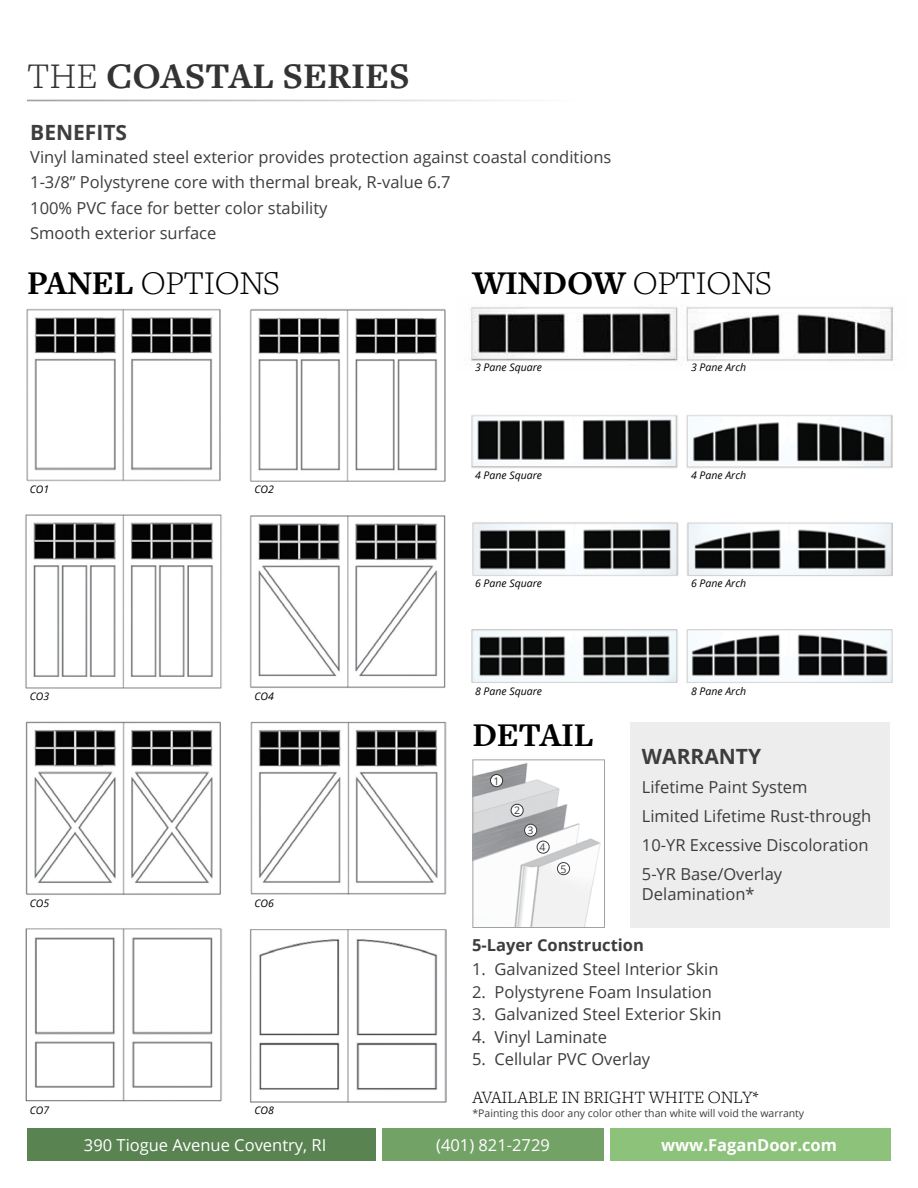
<style>
.page{position:relative;width:918px;height:1188px;background:#fff}
.page>*{position:absolute;margin:0;border:0;box-sizing:border-box;transform-origin:0 0}
.t1{font:700 37.5px "Freight Text Pro";color:#333}
.t2{font:300 34.5px "Freight Text Pro";letter-spacing:-.01em;color:#000}
.t3{font:700 34.5px "Freight Text Pro";letter-spacing:-.01em;color:#000}
.t4{font:700 21px "Open Sans";color:#3d3d3d}
.t5{font:300 18px "Freight Text Pro";letter-spacing:-.01em;color:#000}
.t6{font:16.5px/25.5px "Open Sans";color:#3d3d3d}
.t7{font:16.5px "Open Sans";color:#fff}
.t8{font:700 16.5px "Open Sans";color:#3d3d3d}
.t9{font:700 16.5px "Open Sans";color:#fff}
.t10{font:italic 10.5px "Open Sans";color:#000}
.t11{font:10.5px "Open Sans";color:#3d3d3d}
.s1{font-weight:300}
.s2{font-weight:700}
</style>
<div class="page">
<div style="left:631px;top:722px;width:259px;height:206px;background:#ededee"></div>
<div style="left:610px;top:1128px;width:280px;height:33px;background:#8cc27a"></div>
<div style="left:382px;top:1128px;width:222px;height:33px;background:#73a266"></div>
<div style="left:27px;top:1128px;width:349px;height:33px;background:#5a8352"></div>
<img style="left:471px;top:306px;width:423px;height:56px">
<hr style="left:27px;top:100px;width:551px;height:1px;background:#a2a1a1">
<img style="left:471px;top:629px;width:422px;height:54px">
<img style="left:472px;top:522px;width:421px;height:54px">
<img style="left:471px;top:415px;width:422px;height:53px">
<img style="left:474px;top:763px;width:127px;height:163px">
<div style="left:472px;top:759px;width:133px;height:169px;border:1px solid #a2a1a1"></div>
<img style="left:26px;top:308px;width:195px;height:173px">
<img style="left:249px;top:309px;width:197px;height:172px">
<img style="left:25px;top:514px;width:197px;height:174px">
<img style="left:249px;top:515px;width:197px;height:173px">
<img style="left:25px;top:721px;width:196px;height:174px">
<img style="left:250px;top:721px;width:197px;height:174px">
<img style="left:25px;top:928px;width:197px;height:174px">
<img style="left:250px;top:929px;width:197px;height:173px">
<div style="left:491px;top:775px;width:12px;height:12px;background:#fff;border-radius:50%"></div>
<div style="left:490px;top:774px;width:13px;height:13px;border:1px solid #333;border-radius:50%"></div>
<div style="left:511px;top:804px;width:12px;height:12px;background:#fff;border-radius:50%"></div>
<div style="left:511px;top:804px;width:12px;height:13px;border:1px solid #333;border-radius:50%"></div>
<div style="left:525px;top:824px;width:12px;height:12px;background:#fff;border-radius:50%"></div>
<div style="left:524px;top:824px;width:13px;height:13px;border:1px solid #3d3d3d;border-radius:50%"></div>
<div style="left:537px;top:841px;width:12px;height:12px;background:#fff;border-radius:50%"></div>
<div style="left:537px;top:841px;width:12px;height:12px;border:1px solid #3d3d3d;border-radius:50%"></div>
<div style="left:557px;top:863px;width:13px;height:12px;background:#fff;border-radius:50%"></div>
<div style="left:557px;top:862px;width:13px;height:13px;border:1px solid #3d3d3d;border-radius:50%"></div>
<h1 class="t1" style="left:27px;top:51px;width:384px"><span class="s1">THE</span> COASTAL SERIES</h1>
<p class="t4" style="left:30px;top:118px;width:98px">BENEFITS</p>
<p class="t6" style="left:30px;top:143px;width:583px">Vinyl laminated steel exterior provides protection against coastal conditions 1-3/8” Polystyrene core with thermal break, R-value 6.7<br>100% PVC face for better color stability<br>Smooth exterior surface</p>
<h2 class="t2" style="left:27px;top:261px;width:254px"><span class="s2">PANEL</span> OPTIONS</h2>
<p class="t10" style="left:30px;top:482px;width:21px">CO1</p>
<p class="t10" style="left:254px;top:482px;width:21px">CO2</p>
<p class="t10" style="left:30px;top:689px;width:21px">CO3</p>
<p class="t10" style="left:254px;top:689px;width:21px">CO4</p>
<p class="t10" style="left:30px;top:896px;width:21px">CO5</p>
<p class="t10" style="left:254px;top:896px;width:21px">CO6</p>
<p class="t10" style="left:30px;top:1103px;width:21px">CO7</p>
<p class="t10" style="left:254px;top:1103px;width:21px">CO8</p>
<h2 class="t2" style="left:472px;top:261px;width:300px"><span class="s2">WINDOW</span> OPTIONS</h2>
<p class="t10" style="left:475px;top:360px;width:69px">3 Pane Square</p>
<p class="t10" style="left:691px;top:360px;width:57px">3 Pane Arch</p>
<p class="t10" style="left:475px;top:468px;width:69px">4 Pane Square</p>
<p class="t10" style="left:691px;top:468px;width:57px">4 Pane Arch</p>
<p class="t10" style="left:475px;top:576px;width:69px">6 Pane Square</p>
<p class="t10" style="left:691px;top:576px;width:57px">6 Pane Arch</p>
<p class="t10" style="left:475px;top:684px;width:69px">8 Pane Square</p>
<p class="t10" style="left:691px;top:684px;width:57px">8 Pane Arch</p>
<h2 class="t3" style="left:472px;top:712px;width:123px">DETAIL</h2>
<p class="t4" style="left:642px;top:741px;width:121px">WARRANTY</p>
<p class="t6" style="left:642px;top:772px;width:231px;line-height:29px">Lifetime Paint System<br>Limited Lifetime Rust-through<br>10-YR Excessive Discoloration<br>5-YR Base/Overlay</p>
<p class="t6" style="left:642px;top:880px;width:114px">Delamination*</p>
<p class="t8" style="left:472px;top:934px;width:173px">5-Layer Construction</p>
<p class="t6" style="left:472px;top:956px;width:248px">1. Galvanized Steel Interior Skin</p>
<p class="t6" style="left:472px;top:979px;width:241px">2. Polystyrene Foam Insulation</p>
<p class="t6" style="left:472px;top:1001px;width:251px">3. Galvanized Steel Exterior Skin</p>
<p class="t6" style="left:472px;top:1024px;width:136px">4. Vinyl Laminate</p>
<p class="t6" style="left:472px;top:1046px;width:180px">5. Cellular PVC Overlay</p>
<p class="t11" style="left:494px;top:774px;width:8px">1</p>
<p class="t11" style="left:514px;top:803px;width:8px">2</p>
<p class="t11" style="left:528px;top:823px;width:8px">3</p>
<p class="t11" style="left:540px;top:840px;width:8px">4</p>
<p class="t11" style="left:561px;top:862px;width:8px">5</p>
<p class="t5" style="left:472px;top:1086px;width:288px">AVAILABLE IN BRIGHT WHITE ONLY*</p>
<p class="t11" style="left:472px;top:1106px;width:333px">*Painting this door any color other than white will void the warranty</p>
<p class="t7" style="left:84px;top:1134px;width:244px">390 Tiogue Avenue Coventry, RI</p>
<p class="t7" style="left:436px;top:1134px;width:115px">(401) 821-2729</p>
<p class="t9" style="left:661px;top:1133px;width:177px">www.FaganDoor.com</p>
</div>
